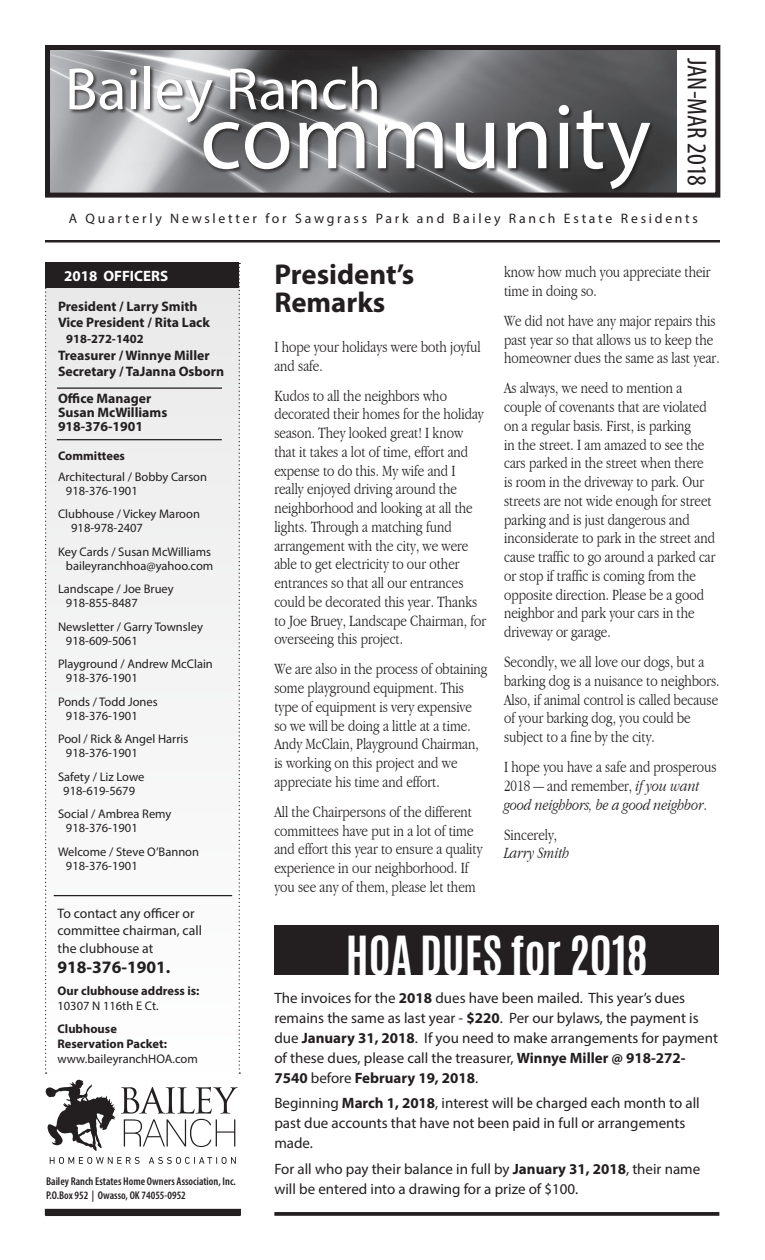
<style>
.page{position:relative;width:765px;height:1260px;background:#fff}
.page>*{position:absolute;margin:0;border:0;box-sizing:border-box;transform-origin:0 0}
.t1{font:93.75px "Myriad Pro";color:#fff}
.t2{font:60px "Myriad Pro";color:#fff}
.t3{font:700 45px "Antonio";color:#fff}
.t4{font:700 28.75px/27.5px "Myriad Pro";color:#231f20}
.t5{font:condensed 27.5px "Myriad Pro";color:#231f20}
.t6{font:700 17.5px "Myriad Pro";color:#231f20}
.t7{font:300 condensed 16.25px/18.8px "Garamond";color:#231f20}
.t8{font:italic 300 condensed 16.25px "Garamond";color:#231f20}
.t9{font:15px/20px "Myriad Pro";color:#231f20}
.t10{font:700 15px "Myriad Pro";color:#fff}
.t11{font:700 13.75px/16.2px "Myriad Pro";color:#231f20}
.t12{font:13.75px "Myriad Pro";letter-spacing:.195em;color:#231f20}
.t13{font:13.75px/17.5px "Myriad Pro";color:#231f20}
.t14{font:12.5px/13.8px "Myriad Pro";color:#231f20}
.t15{font:700 12.5px/15px "Myriad Pro";color:#231f20}
.t16{font:600 condensed 11.25px/13.8px "Myriad Pro";color:#231f20}
.s1{font-style:italic}
.s2{font-weight:700}
</style>
<div class="page">
<div style="left:45px;top:284px;width:195px;height:790px;background:#f4f4f4"></div>
<img style="left:51px;top:51px;width:625px;height:141px">
<div style="left:203px;top:105px;width:452px;height:89px;background:#231f20;opacity:.75"></div>
<div style="left:69px;top:66px;width:313px;height:61px;background:#231f20;opacity:.75"></div>
<div style="left:274px;top:925px;width:445px;height:49px;background:#231f20"></div>
<svg style="left:239px;top:263px;width:1px;height:811px"></svg>
<svg style="left:45px;top:264px;width:2px;height:810px"></svg>
<div style="left:46px;top:263px;width:193px;height:25px;background:#231f20"></div>
<div style="left:45px;top:45px;width:675px;height:153px;border:5px solid #231f20"></div>
<hr style="left:54px;top:895px;width:178px;height:1px;background:#231f20">
<hr style="left:45px;top:240px;width:675px;height:2px;background:#231f20">
<hr style="left:57px;top:439px;width:165px;height:1px;background:#231f20">
<hr style="left:57px;top:388px;width:165px;height:1px;background:#231f20">
<svg style="left:274px;top:1212px;width:445px;height:4px;background:#302c2d"></svg>
<svg style="left:45px;top:1209px;width:196px;height:7px"></svg>
<svg style="left:46px;top:1080px;width:69px;height:71px"></svg>
<svg style="left:50px;top:1157px;width:90px;height:7px"></svg>
<svg style="left:149px;top:1157px;width:87px;height:7px"></svg>
<svg style="left:121px;top:1087px;width:117px;height:60px"></svg>
<h2 class="t2" style="left:65px;top:52px;width:318px">Bailey Ranch</h2>
<h1 class="t1" style="left:200px;top:79px;width:452px">community</h1>
<h3 class="t5" style="left:713px;top:58px;width:130px;rotate:90deg">JAN-MAR 2018</h3>
<p class="t12" style="left:69px;top:210px;width:631px">A Quarterly Newsletter for Sawgrass Park and Bailey Ranch Estate Residents</p>
<p class="t10" style="left:64px;top:266px;width:106px">2018 OFFICERS</p>
<p class="t11" style="left:58px;top:298px;width:153px">President / Larry Smith<br>Vice President / Rita Lack</p>
<p class="t15" style="left:66px;top:331px;width:79px">918-272-1402</p>
<p class="t11" style="left:58px;top:346px;width:168px">Treasurer / Winnye Miller<br>Secretary / TaJanna Osborn</p>
<p class="t11" style="left:58px;top:391px;width:111px;line-height:13.8px">Office Manager<br>Susan McWilliams<br>918-376-1901</p>
<p class="t15" style="left:58px;top:448px;width:69px">Committees</p>
<p class="t14" style="left:66px;top:470px;width:143px;text-indent:-8px">Architectural / Bobby Carson<br>918-376-1901</p>
<p class="t14" style="left:71px;top:507px;width:130px;text-indent:-13px">Clubhouse / Vickey Maroon<br>918-978-2407</p>
<p class="t14" style="left:58px;top:545px;width:157px;text-align:right">Key Cards / Susan McWilliams baileyranchhoa@yahoo.com</p>
<p class="t14" style="left:66px;top:582px;width:109px;text-indent:-8px">Landscape / Joe Bruey<br>918-855-8487</p>
<p class="t14" style="left:66px;top:620px;width:139px;text-indent:-8px">Newsletter / Garry Townsley<br>918-609-5061</p>
<p class="t14" style="left:66px;top:657px;width:148px;text-indent:-8px">Playground / Andrew McClain<br>918-376-1901</p>
<p class="t14" style="left:66px;top:695px;width:93px;text-indent:-8px">Ponds / Todd Jones<br>918-376-1901</p>
<p class="t14" style="left:66px;top:732px;width:124px;text-indent:-8px">Pool / Rick &amp; Angel Harris<br>918-376-1901</p>
<p class="t14" style="left:58px;top:770px;width:88px;text-align:center">Safety / Liz Lowe<br>918-619-5679</p>
<p class="t14" style="left:66px;top:807px;width:107px;text-indent:-8px">Social / Ambrea Remy<br>918-376-1901</p>
<p class="t14" style="left:66px;top:845px;width:135px;text-indent:-8px">Welcome / Steve O’Bannon<br>918-376-1901</p>
<p class="t13" style="left:58px;top:904px;width:146px">To contact any officer or committee chairman, call the clubhouse at</p>
<p class="t6" style="left:58px;top:956px;width:114px">918-376-1901.</p>
<p class="t15" style="left:58px;top:983px;width:144px">Our clubhouse address is:</p>
<p class="t14" style="left:58px;top:999px;width:103px">10307 N 116th E Ct.</p>
<p class="t15" style="left:58px;top:1021px;width:111px">Clubhouse<br>Reservation Packet:</p>
<p class="t14" style="left:58px;top:1052px;width:142px">www.baileyranchHOA.com</p>
<p class="t16" style="left:46px;top:1174px;width:191px">Bailey Ranch Estates Home Owners Association, Inc.<br>P.O.Box 952 | Owasso, OK 74055-0952</p>
<h3 class="t4" style="left:274px;top:260px;width:141px">President’s<br>Remarks</h3>
<p class="t7" style="left:274px;top:337px;width:208px">I hope your holidays were both joyful and safe.</p>
<p class="t7" style="left:274px;top:386px;width:213px">Kudos to all the neighbors who decorated their homes for the holiday season. They looked great! I know that it takes a lot of time, effort and expense to do this. My wife and I really enjoyed driving around the neighborhood and looking at all the lights. Through a matching fund arrangement with the city, we were able to get electricity to our other entrances so that all our entrances could be decorated this year. Thanks to Joe Bruey, Landscape Chairman, for overseeing this project.</p>
<p class="t7" style="left:274px;top:660px;width:215px">We are also in the process of obtaining some playground equipment. This type of equipment is very expensive so we will be doing a little at a time.<br>Andy McClain, Playground Chairman, is working on this project and we appreciate his time and effort.</p>
<p class="t7" style="left:274px;top:802px;width:210px">All the Chairpersons of the different committees have put in a lot of time and effort this year to ensure a quality experience in our neighborhood. If you see any of them, please let them</p>
<p class="t7" style="left:504px;top:262px;width:208px">know how much you appreciate their time in doing so.</p>
<p class="t7" style="left:504px;top:311px;width:217px">We did not have any major repairs this past year so that allows us to keep the homeowner dues the same as last year.</p>
<p class="t7" style="left:504px;top:379px;width:213px">As always, we need to mention a couple of covenants that are violated on a regular basis. First, is parking<br>in the street. I am amazed to see the cars parked in the street when there is room in the driveway to park. Our streets are not wide enough for street parking and is just dangerous and inconsiderate to park in the street and cause traffic to go around a parked car or stop if traffic is coming from the opposite direction. Please be a good neighbor and park your cars in the driveway or garage.</p>
<p class="t7" style="left:504px;top:652px;width:217px">Secondly, we all love our dogs, but a barking dog is a nuisance to neighbors.<br>Also, if animal control is called because of your barking dog, you could be subject to a fine by the city.</p>
<p class="t7" style="left:504px;top:757px;width:214px">I hope you have a safe and prosperous<br>2018 — and remember, <span class="s1">if you want good neighbors, be a good neighbor</span>.</p>
<p class="t7" style="left:504px;top:825px;width:55px">Sincerely,</p>
<p class="t8" style="left:504px;top:844px;width:67px">Larry Smith</p>
<h3 class="t3" style="left:346px;top:922px;width:303px">HOA DUES for 2018</h3>
<p class="t9" style="left:274px;top:987px;width:445px">The invoices for the <span class="s2">2018</span> dues have been mailed. This year’s dues remains the same as last year - <span class="s2">$220</span>. Per our bylaws, the payment is due <span class="s2">January 31, 2018</span>. If you need to make arrangements for payment of these dues, please call the treasurer, <span class="s2">Winnye Miller @ 918-272- 7540</span> before <span class="s2">February 19, 2018</span>.</p>
<p class="t9" style="left:274px;top:1093px;width:427px">Beginning <span class="s2">March 1, 2018</span>, interest will be charged each month to all past due accounts that have not been paid in full or arrangements made.</p>
<p class="t9" style="left:274px;top:1159px;width:427px">For all who pay their balance in full by <span class="s2">January 31, 2018</span>, their name will be entered into a drawing for a prize of $100.</p>
</div>
